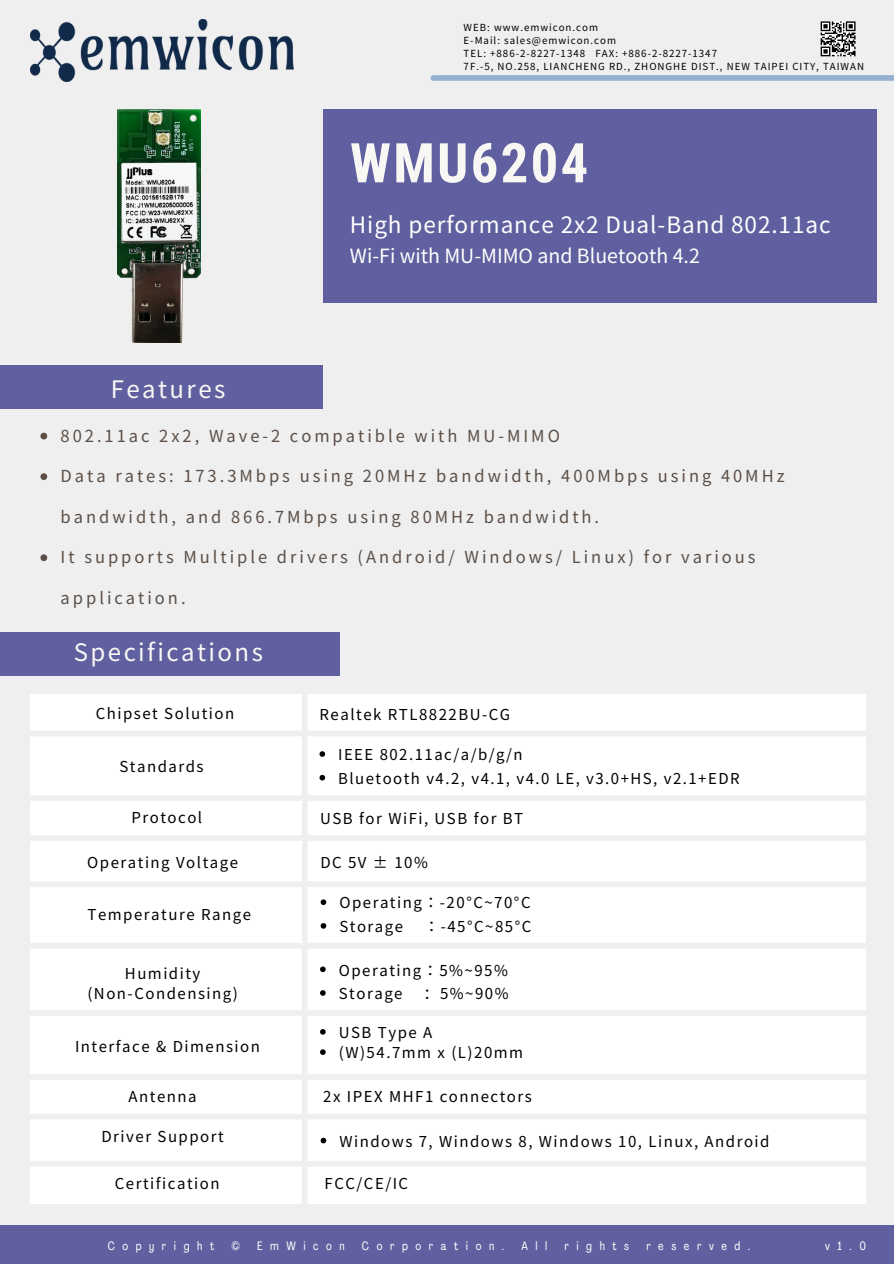
<style>
.page{position:relative;width:894px;height:1264px;background:#fff}
.page>*{position:absolute;margin:0;border:0;box-sizing:border-box;transform-origin:0 0}
.t1{font:700 54.9px "Roboto Condensed";letter-spacing:.04em;color:#f8f7f4}
.t2{font:24px "Source Han Sans SC";letter-spacing:.1em;color:#f8f7f4}
.t3{font:22.5px "Source Han Sans SC";letter-spacing:.04em;color:#fff}
.t4{font:19.5px "Source Han Sans SC";color:#fff}
.t5{font:16.5px "Source Han Sans SC";letter-spacing:.18em;color:#5b4f47}
.t6{font:15px "Source Han Sans SC";letter-spacing:.1em;color:#000}
.t7{font:12px "Agrandir Tight";letter-spacing:.63em;color:#fff}
.t8{font:9.75px "Source Han Sans SC";letter-spacing:.1em;color:#000}
</style>
<div class="page">
<div style="left:0;top:0;width:893px;height:1263px;background:#efefef"></div>
<div style="left:0;top:1224px;width:893px;height:39px;background:#605f9f"></div>
<div style="left:323px;top:110px;width:553px;height:193px;background:#605f9f"></div>
<div style="left:0;top:365px;width:323px;height:44px;background:#605f9f"></div>
<img style="left:30px;top:20px;width:264px;height:62px">
<svg style="left:820px;top:21px;width:35px;height:35px"></svg>
<div style="left:433px;top:75px;width:460px;height:6px;background:#95b0ce"></div>
<div style="left:0;top:632px;width:339px;height:44px;background:#605f9f"></div>
<div style="left:30px;top:694px;width:835px;height:509px;background:#fff"></div>
<div style="left:302px;top:691px;width:5px;height:527px;background:#efefef"></div>
<div style="left:8px;top:730px;width:879px;height:6px;background:#efefef"></div>
<div style="left:30px;top:1113px;width:863px;height:6px;background:#efefef"></div>
<div style="left:30px;top:1160px;width:863px;height:6px;background:#efefef"></div>
<div style="left:17px;top:881px;width:876px;height:6px;background:#efefef"></div>
<div style="left:21px;top:943px;width:872px;height:5px;background:#efefef"></div>
<div style="left:17px;top:1010px;width:876px;height:5px;background:#efefef"></div>
<div style="left:3px;top:1074px;width:878px;height:5px;background:#efefef"></div>
<div style="left:25px;top:795px;width:868px;height:6px;background:#efefef"></div>
<div style="left:8px;top:835px;width:877px;height:5px;background:#efefef"></div>
<img style="left:117px;top:110px;width:84px;height:233px">
<svg style="left:40px;top:432px;width:7px;height:7px"></svg>
<svg style="left:40px;top:473px;width:7px;height:7px"></svg>
<svg style="left:40px;top:554px;width:7px;height:7px"></svg>
<svg style="left:319px;top:751px;width:6px;height:5px"></svg>
<svg style="left:319px;top:775px;width:6px;height:5px"></svg>
<svg style="left:320px;top:899px;width:6px;height:6px"></svg>
<svg style="left:320px;top:923px;width:6px;height:5px"></svg>
<svg style="left:320px;top:966px;width:5px;height:6px"></svg>
<svg style="left:320px;top:990px;width:5px;height:5px"></svg>
<svg style="left:320px;top:1029px;width:5px;height:5px"></svg>
<svg style="left:320px;top:1049px;width:5px;height:5px"></svg>
<svg style="left:320px;top:1137px;width:6px;height:6px"></svg>
<p class="t8" style="left:463px;top:20px;width:136px">WEB: www.emwicon.com</p>
<p class="t8" style="left:463px;top:33px;width:154px">E-Mail: sales@emwicon.com</p>
<p class="t8" style="left:463px;top:46px;width:255px">TEL: +886-2-8227-1348 FAX: +886-2-8227-1347</p>
<p class="t8" style="left:463px;top:59px;width:402px">7F.-5, NO.258, LIANCHENG RD., ZHONGHE DIST., NEW TAIPEI CITY, TAIWAN</p>
<p class="t1" style="left:350px;top:131px;width:240px">WMU6204</p>
<p class="t3" style="left:350px;top:207px;width:482px">High performance 2x2 Dual-Band 802.11ac</p>
<p class="t4" style="left:350px;top:241px;width:351px">Wi-Fi with MU-MIMO and Bluetooth 4.2</p>
<p class="t2" style="left:111px;top:370px;width:116px">Features</p>
<p class="t5" style="left:61px;top:422px;width:500px">802.11ac 2x2, Wave-2 compatible with MU-MIMO</p>
<p class="t5" style="left:61px;top:463px;width:725px">Data rates: 173.3Mbps using 20MHz bandwidth, 400Mbps using 40MHz</p>
<p class="t5" style="left:61px;top:503px;width:540px">bandwidth, and 866.7Mbps using 80MHz bandwidth.</p>
<p class="t5" style="left:61px;top:544px;width:696px">It supports Multiple drivers (Android/ Windows/ Linux) for various</p>
<p class="t5" style="left:61px;top:584px;width:126px">application.</p>
<p class="t2" style="left:74px;top:633px;width:190px">Specifications</p>
<p class="t6" style="left:96px;top:701px;width:140px">Chipset Solution</p>
<p class="t6" style="left:319px;top:702px;width:192px">Realtek RTL8822BU-CG</p>
<p class="t6" style="left:119px;top:754px;width:86px">Standards</p>
<p class="t6" style="left:338px;top:742px;width:186px">IEEE 802.11ac/a/b/g/n</p>
<p class="t6" style="left:338px;top:766px;width:403px">Bluetooth v4.2, v4.1, v4.0 LE, v3.0+HS, v2.1+EDR</p>
<p class="t6" style="left:131px;top:806px;width:72px">Protocol</p>
<p class="t6" style="left:320px;top:806px;width:204px">USB for WiFi, USB for BT</p>
<p class="t6" style="left:87px;top:850px;width:152px">Operating Voltage</p>
<p class="t6" style="left:320px;top:850px;width:109px">DC 5V ± 10%</p>
<p class="t6" style="left:88px;top:902px;width:165px">Temperature Range</p>
<p class="t6" style="left:339px;top:891px;width:193px">Operating： -20°C~70°C</p>
<p class="t6" style="left:339px;top:914px;width:65px">Storage</p>
<p class="t6" style="left:424px;top:914px;width:109px">： -45°C~85°C</p>
<p class="t6" style="left:125px;top:961px;width:77px">Humidity</p>
<p class="t6" style="left:87px;top:981px;width:152px">(Non-Condensing)</p>
<p class="t6" style="left:75px;top:1035px;width:186px">Interface &amp; Dimension</p>
<p class="t6" style="left:339px;top:958px;width:170px">Operating： 5%~95%</p>
<p class="t6" style="left:339px;top:981px;width:65px">Storage</p>
<p class="t6" style="left:423px;top:981px;width:86px">：5%~90%</p>
<p class="t6" style="left:339px;top:1020px;width:95px">USB Type A</p>
<p class="t6" style="left:339px;top:1040px;width:186px">(W)54.7mm x (L)20mm</p>
<p class="t6" style="left:129px;top:1085px;width:70px">Antenna</p>
<p class="t6" style="left:323px;top:1085px;width:210px">2x IPEX MHF1 connectors</p>
<p class="t6" style="left:101px;top:1124px;width:124px">Driver Support</p>
<p class="t6" style="left:115px;top:1171px;width:106px">Certification</p>
<p class="t6" style="left:324px;top:1171px;width:85px">FCC/CE/IC</p>
<p class="t6" style="left:339px;top:1129px;width:431px">Windows 7, Windows 8, Windows 10, Linux, Android</p>
<p class="t7" style="left:108px;top:1240px;width:108px">Copyright</p>
<p class="t7" style="left:231px;top:1240px;width:10px">©</p>
<p class="t7" style="left:257px;top:1240px;width:89px">EmWicon</p>
<p class="t7" style="left:362px;top:1240px;width:144px">Corporation.</p>
<p class="t7" style="left:521px;top:1240px;width:27px">All</p>
<p class="t7" style="left:564px;top:1240px;width:66px">rights</p>
<p class="t7" style="left:646px;top:1240px;width:105px">reserved.</p>
<p class="t7" style="left:825px;top:1240px;width:42px">v1.0</p>
</div>
